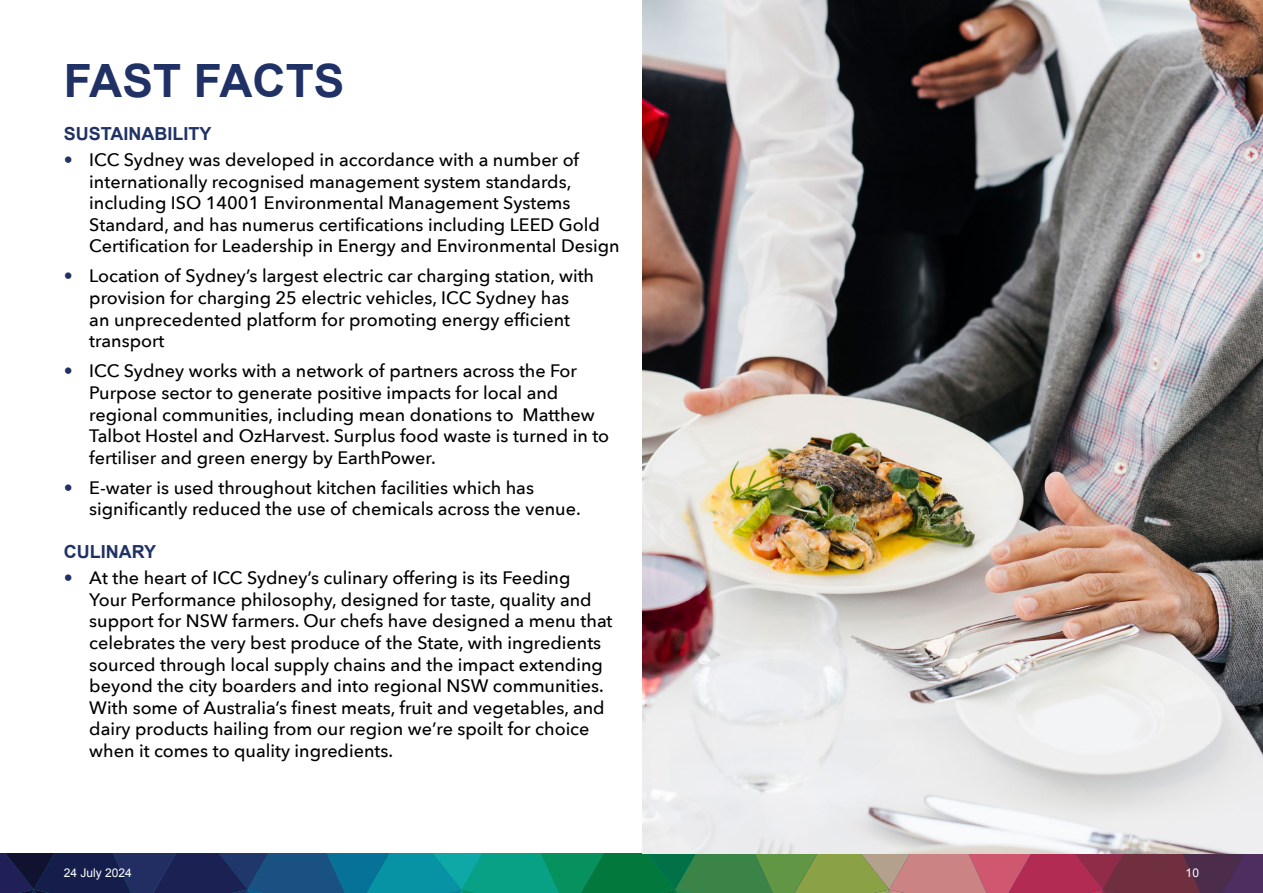
<style>
.page{position:relative;width:1263px;height:893px;background:#fff}
.page>*{position:absolute;margin:0;border:0;box-sizing:border-box;transform-origin:0 0}
.t1{font:700 45.9px "Arial";color:#203265}
.t2{font:500 18px/21.6px "Avenir Next";color:#000}
.t3{font:700 18px "Arial";color:#203265}
.t4{font:12px "Arial";color:#fff}
.s1{color:#203265}
</style>
<div class="page">
<svg style="left:0;top:853px;width:1263px;height:40px;background:#466163"></svg>
<img style="left:642px;top:0;width:621px;height:853px">
<h1 class="t1" style="left:64px;top:51px;width:282px">FAST FACTS</h1>
<p class="t3" style="left:64px;top:122px;width:149px">SUSTAINABILITY</p>
<p class="t2" style="left:89px;top:148px;width:532px;text-indent:-26px"><span class="s1">•</span> ICC Sydney was developed in accordance with a number of internationally recognised management system standards, including ISO 14001 Environmental Management Systems Standard, and has numerus certifications including LEED Gold Certification for Leadership in Energy and Environmental Design</p>
<p class="t2" style="left:89px;top:265px;width:506px;text-indent:-26px"><span class="s1">•</span> Location of Sydney’s largest electric car charging station, with provision for charging 25 electric vehicles, ICC Sydney has<br>an unprecedented platform for promoting energy efficient transport</p>
<p class="t2" style="left:89px;top:360px;width:521px;text-indent:-26px"><span class="s1">•</span> ICC Sydney works with a network of partners across the For Purpose sector to generate positive impacts for local and regional communities, including mean donations to Matthew Talbot Hostel and OzHarvest. Surplus food waste is turned in to fertiliser and green energy by EarthPower.</p>
<p class="t2" style="left:89px;top:476px;width:493px;text-indent:-26px"><span class="s1">•</span> E-water is used throughout kitchen facilities which has significantly reduced the use of chemicals across the venue.</p>
<p class="t3" style="left:64px;top:540px;width:94px">CULINARY</p>
<p class="t2" style="left:89px;top:566px;width:525px;text-indent:-26px"><span class="s1">•</span> At the heart of ICC Sydney’s culinary offering is its Feeding<br>Your Performance philosophy, designed for taste, quality and support for NSW farmers. Our chefs have designed a menu that celebrates the very best produce of the State, with ingredients sourced through local supply chains and the impact extending beyond the city boarders and into regional NSW communities.<br>With some of Australia’s finest meats, fruit and vegetables, and dairy products hailing from our region we’re spoilt for choice when it comes to quality ingredients.</p>
<p class="t4" style="left:64px;top:865px;width:70px">24 July 2024</p>
<p class="t4" style="left:1185px;top:865px;width:15px">10</p>
</div>
